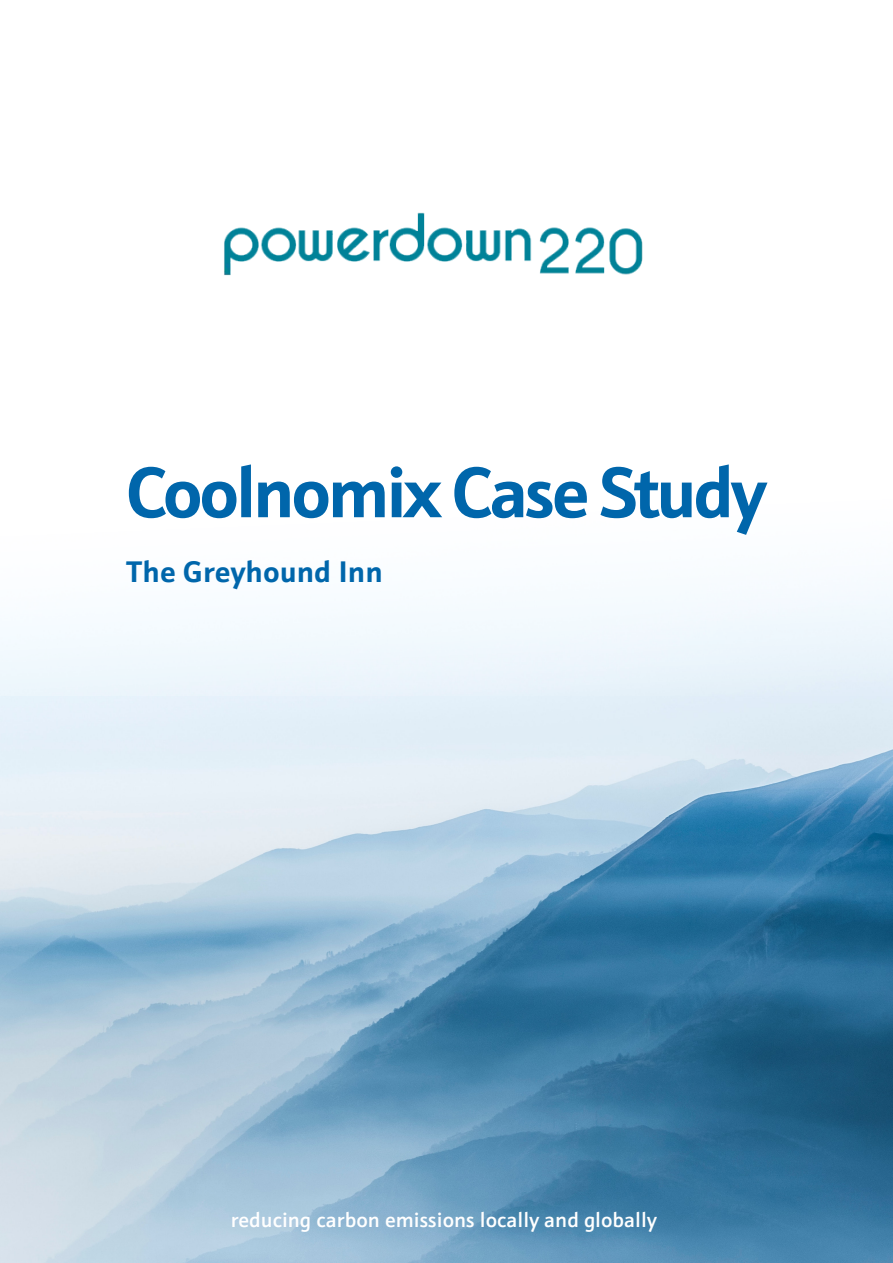
<style>
.page{position:relative;width:893px;height:1263px;background:#fff}
.page>*{position:absolute;margin:0;border:0;box-sizing:border-box;transform-origin:0 0}
.Sub_Header_blue{font:700 72px "Schnebel Sans Pro";letter-spacing:-.05em;color:#0066ab}
.Sub_Header_blue-2{font:700 30px "Schnebel Sans Pro";color:#0066ab}
.Sub_Header_blue-3{font:500 21px "Schnebel Sans Pro";color:#fff}
</style>
<div class="page">
<img style="left:0;top:590px;width:893px;height:673px">
<div style="left:1px;top:219px;width:891px;height:476px;background:linear-gradient(to bottom,#fff,#f2f9fd)"></div>
<img style="left:195px;top:212px;width:561px;height:95px">
<p class="Sub_Header_blue" style="left:126px;top:445px;width:642px">Coolnomix Case Study</p>
<p class="Sub_Header_blue-2" style="left:126px;top:552px;width:259px">The Greyhound Inn</p>
<p class="Sub_Header_blue-3" style="left:231px;top:1206px;width:428px">reducing carbon emissions locally and globally</p>
</div>
